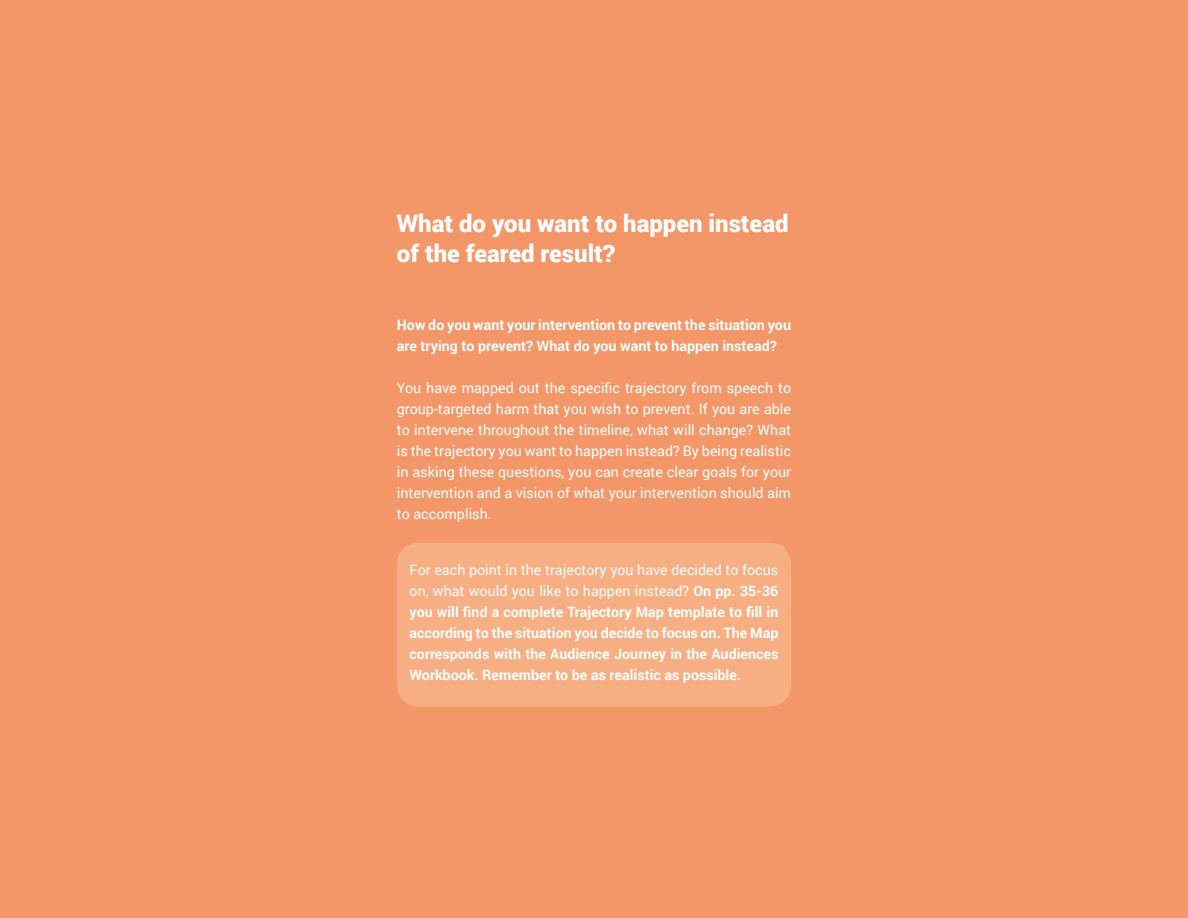
<style>
.page{position:relative;width:1188px;height:918px;background:#f39769}
.page>*{position:absolute;margin:0;border:0;box-sizing:border-box;transform-origin:0 0}
.t1{font:900 24px/30px "Roboto";color:#fff}
.t2{font:700 14.25px/21px "Roboto";color:#fff}
.t3{font:14.25px/21px "Roboto";color:#fff;text-align:justify}
.s1{font-weight:400}
</style>
<div class="page">
<div style="left:397px;top:543px;width:394px;height:163px;background:#f7ae83;border-radius:22px"></div>
<h1 class="t1" style="left:397px;top:208px;width:393px">What do you want to happen instead of the feared result?</h1>
<p class="t2" style="left:397px;top:314px;width:396px">How do you want your intervention to prevent the situation you are trying to prevent? What do you want to happen instead?</p>
<p class="t3" style="left:397px;top:377px;width:396px">You have mapped out the specific trajectory from speech to group-targeted harm that you wish to prevent. If you are able to intervene throughout the timeline, what will change? What is the trajectory you want to happen instead? By being realistic in asking these questions, you can create clear goals for your intervention and a vision of what your intervention should aim to accomplish.</p>
<p class="t2" style="left:410px;top:559px;width:370px;text-align:justify"><span class="s1">For each point in the trajectory you have decided to focus on, what would you like to happen instead?</span> On pp. 35-36 you will find a complete Trajectory Map template to fill in according to the situation you decide to focus on. The Map corresponds with the Audience Journey in the Audiences Workbook. Remember to be as realistic as possible.</p>
</div>
